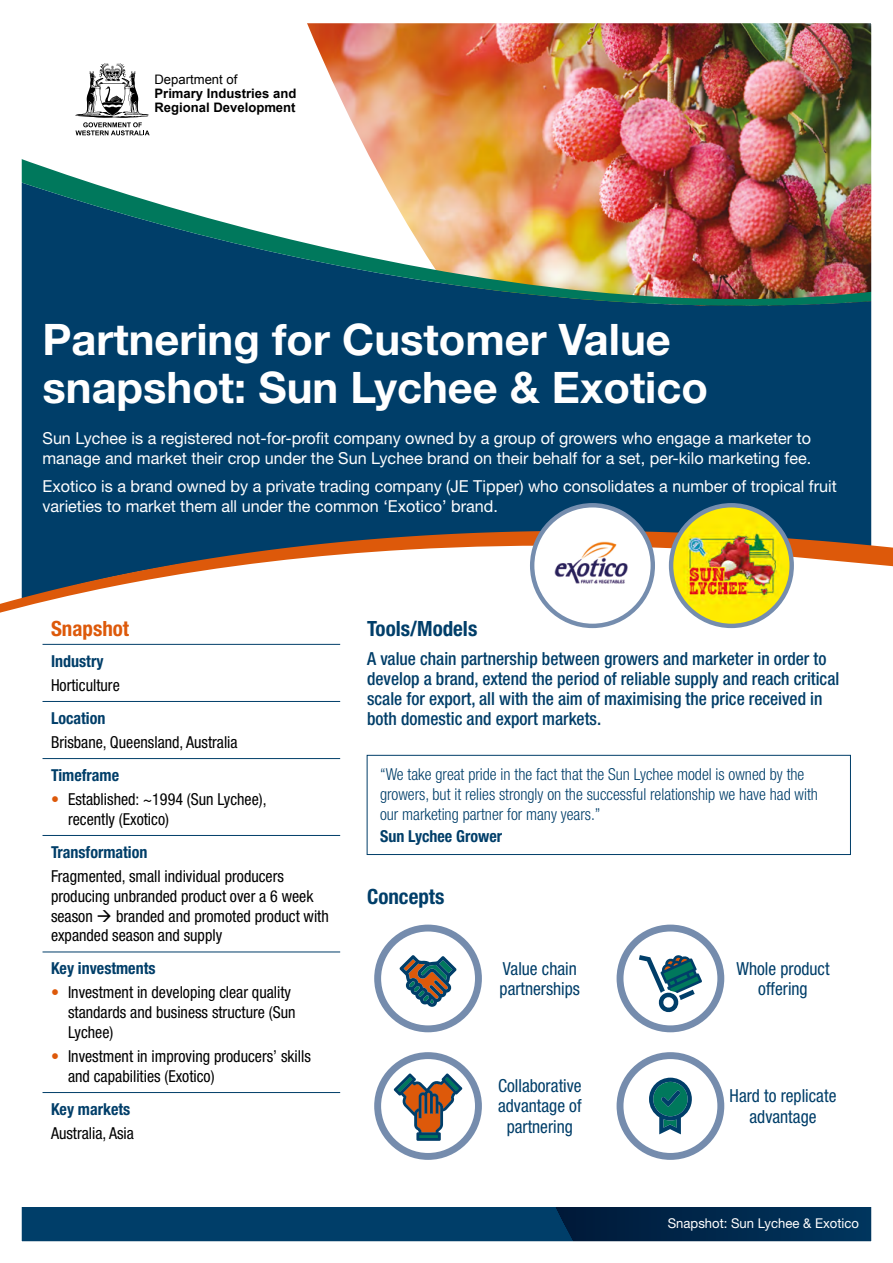
<style>
.page{position:relative;width:893px;height:1263px;background:#fff}
.page>*{position:absolute;margin:0;border:0;box-sizing:border-box;transform-origin:0 0}
.t1{font:700 43.5px/48px "Helvetica Neue LT Std";color:#fff}
.t2{font:700 condensed 21px "Helvetica Neue LT Std";color:#003e69}
.t3{font:700 condensed 21px "Helvetica Neue LT Std";color:#dd590a}
.t4{font:500 condensed 18px/20.2px "Helvetica Neue LT Std";color:#003e69}
.t5{font:condensed 18px/20.2px "Helvetica Neue LT Std";color:#003e69;text-align:center}
.t6{font:condensed 16.5px/19.8px "Helvetica Neue LT Std";color:#000}
.t7{font:16.5px/19.8px "Helvetica Neue LT Std";color:#fff}
.t8{font:300 condensed 16.5px/19.8px "Helvetica Neue LT Std";color:#003e69}
.t9{font:700 condensed 16.5px "Helvetica Neue LT Std";color:#003e69}
.t10{font:13.5px "Helvetica Neue LT Std";color:#fff}
.t11{font:700 13.05px/14.2px "Arial";color:#000}
.t12{font:13.05px "Arial";color:#000}
.s1{color:#dd590a}
</style>
<div class="page">
<img style="left:21px;top:23px;width:851px;height:1219px">
<svg style="left:0;top:531px;width:893px;height:113px"></svg>
<img style="left:671px;top:505px;width:121px;height:121px;border-radius:60px">
<div style="left:669px;top:503px;width:125px;height:125px;border:4px solid #758dae;border-radius:50%"></div>
<hr style="left:43px;top:644px;width:297px;height:1px;background:#003e69">
<hr style="left:43px;top:701px;width:297px;height:1px;background:#003e69">
<hr style="left:43px;top:758px;width:297px;height:1px;background:#003e69">
<hr style="left:43px;top:835px;width:297px;height:1px;background:#003e69">
<hr style="left:43px;top:952px;width:297px;height:1px;background:#003e69">
<hr style="left:43px;top:1092px;width:297px;height:1px;background:#003e69">
<div style="left:367px;top:755px;width:484px;height:100px;border:1px solid #003e69"></div>
<svg style="left:617px;top:924px;width:107px;height:108px"></svg>
<svg style="left:374px;top:924px;width:108px;height:108px"></svg>
<svg style="left:617px;top:1052px;width:107px;height:108px"></svg>
<div style="left:532px;top:505px;width:121px;height:121px;background:#fff;border-radius:50%"></div>
<div style="left:530px;top:503px;width:125px;height:125px;border:4px solid #758dae;border-radius:50%"></div>
<img style="left:554px;top:541px;width:74px;height:43px">
<svg style="left:374px;top:1052px;width:108px;height:108px"></svg>
<p class="t12" style="left:155px;top:72px;width:84px">Department of</p>
<p class="t11" style="left:155px;top:86px;width:143px">Primary Industries and<br>Regional Development</p>
<h1 class="t1" style="left:43px;top:315px;width:667px">Partnering for Customer Value snapshot: Sun Lychee &amp; Exotico</h1>
<p class="t7" style="left:43px;top:428px;width:770px">Sun Lychee is a registered not-for-profit company owned by a group of growers who engage a marketer to manage and market their crop under the Sun Lychee brand on their behalf for a set, per-kilo marketing fee.</p>
<p class="t7" style="left:43px;top:476px;width:796px">Exotico is a brand owned by a private trading company (JE Tipper) who consolidates a number of tropical fruit varieties to market them all under the common ‘Exotico’ brand.</p>
<p class="t3" style="left:51px;top:616px;width:80px">Snapshot</p>
<p class="t9" style="left:51px;top:651px;width:54px">Industry</p>
<p class="t6" style="left:51px;top:675px;width:70px">Horticulture</p>
<p class="t9" style="left:51px;top:708px;width:56px">Location</p>
<p class="t6" style="left:51px;top:732px;width:188px">Brisbane, Queensland, Australia</p>
<p class="t9" style="left:51px;top:765px;width:70px">Timeframe</p>
<p class="t6" style="left:68px;top:789px;width:200px;text-indent:-17px"><span class="s1">•</span> Established: ~1994 (Sun Lychee), recently (Exotico)</p>
<p class="t9" style="left:51px;top:842px;width:98px">Transformation</p>
<p class="t6" style="left:51px;top:866px;width:279px">Fragmented, small individual producers producing unbranded product over a 6 week season → branded and promoted product with expanded season and supply</p>
<p class="t9" style="left:51px;top:958px;width:106px">Key investments</p>
<p class="t6" style="left:68px;top:982px;width:229px;text-indent:-17px"><span class="s1">•</span> Investment in developing clear quality standards and business structure (Sun<br>Lychee)</p>
<p class="t6" style="left:68px;top:1046px;width:244px;text-indent:-17px"><span class="s1">•</span> Investment in improving producers’ skills and capabilities (Exotico)</p>
<p class="t9" style="left:51px;top:1099px;width:81px">Key markets</p>
<p class="t6" style="left:51px;top:1123px;width:84px">Australia, Asia</p>
<p class="t2" style="left:367px;top:616px;width:112px">Tools/Models</p>
<p class="t4" style="left:367px;top:648px;width:474px">A value chain partnership between growers and marketer in order to develop a brand, extend the period of reliable supply and reach critical scale for export, all with the aim of maximising the price received in both domestic and export markets.</p>
<p class="t8" style="left:380px;top:764px;width:439px">“We take great pride in the fact that the Sun Lychee model is owned by the growers, but it relies strongly on the successful relationship we have had with our marketing partner for many years.”</p>
<p class="t9" style="left:380px;top:826px;width:124px">Sun Lychee Grower</p>
<p class="t2" style="left:367px;top:883px;width:79px">Concepts</p>
<p class="t5" style="left:500px;top:958px;width:82px;text-align:left">Value chain partnerships</p>
<p class="t5" style="left:736px;top:958px;width:95px">Whole product offering</p>
<p class="t5" style="left:498px;top:1075px;width:85px">Collaborative advantage of partnering</p>
<p class="t5" style="left:730px;top:1086px;width:108px">Hard to replicate advantage</p>
<p class="t10" style="left:668px;top:1215px;width:193px">Snapshot: Sun Lychee &amp; Exotico</p>
</div>
